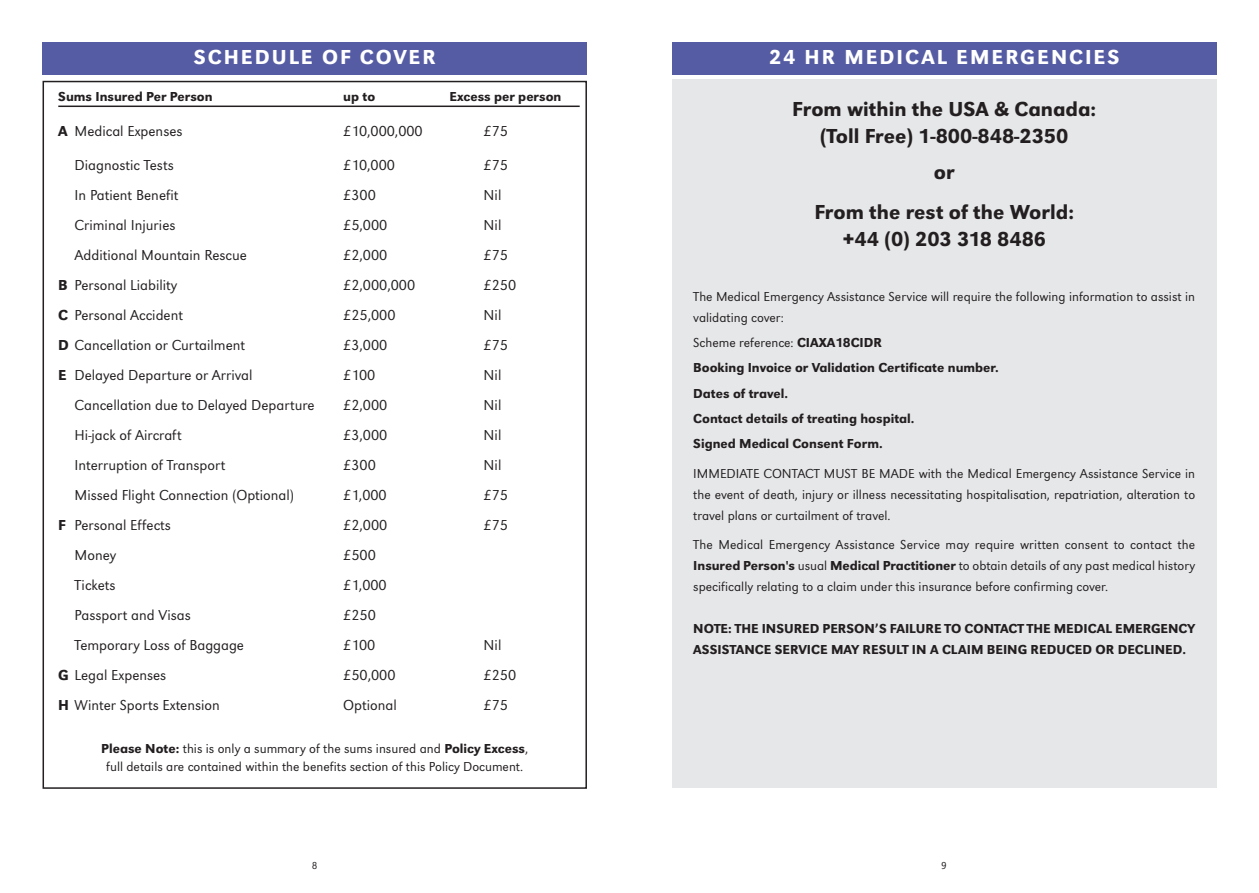
<style>
.page{position:relative;width:1259px;height:893px;background:#fff}
.page>*{position:absolute;margin:0;border:0;box-sizing:border-box;transform-origin:0 0}
.t1{font:500 21px/27px "URW Grotesk T";color:#231f20;text-align:center}
.t2{font:500 21px "URW Grotesk T";letter-spacing:.095em;color:#fff}
.t3{font:300 15px "URW Grotesk T";color:#231f20}
.t4{font:300 13.5px/21px "URW Grotesk T";color:#231f20;text-align:justify}
.t5{font:500 13.5px/25.2px "URW Grotesk T";color:#231f20}
.t6{font:300 10.5px "URW Grotesk T";color:#231f20}
.s1{font-weight:500}
.s2{font-weight:300}
</style>
<div class="page">
<div style="left:672px;top:43px;width:544px;height:32px;background:#555ca3"></div>
<div style="left:672px;top:80px;width:544px;height:708px;background:#e6e7e9"></div>
<hr style="left:58px;top:106px;width:522px;height:1px;background:#231f20">
<div style="left:43px;top:43px;width:544px;height:32px;background:#555ca3"></div>
<h1 class="t2" style="left:194px;top:44px;width:243px">SCHEDULE OF COVER</h1>
<p class="t5" style="left:58px;top:83px;width:156px">Sums Insured Per Person</p>
<p class="t5" style="left:343px;top:83px;width:34px">up to</p>
<p class="t5" style="left:449px;top:83px;width:113px">Excess per person</p>
<p class="t3" style="left:58px;top:122px;width:126px"><span class="s1">A</span> Medical Expenses</p>
<p class="t3" style="left:343px;top:122px;width:81px">£10,000,000</p>
<p class="t3" style="left:483px;top:122px;width:26px">£75</p>
<p class="t3" style="left:75px;top:156px;width:101px">Diagnostic Tests</p>
<p class="t3" style="left:343px;top:156px;width:53px">£10,000</p>
<p class="t3" style="left:483px;top:156px;width:26px">£75</p>
<p class="t3" style="left:75px;top:186px;width:105px">In Patient Benefit</p>
<p class="t3" style="left:343px;top:186px;width:34px">£300</p>
<p class="t3" style="left:483px;top:186px;width:19px">Nil</p>
<p class="t3" style="left:75px;top:216px;width:102px">Criminal Injuries</p>
<p class="t3" style="left:343px;top:216px;width:46px">£5,000</p>
<p class="t3" style="left:483px;top:216px;width:19px">Nil</p>
<p class="t3" style="left:75px;top:246px;width:174px">Additional Mountain Rescue</p>
<p class="t3" style="left:343px;top:246px;width:46px">£2,000</p>
<p class="t3" style="left:483px;top:246px;width:26px">£75</p>
<p class="t3" style="left:58px;top:276px;width:121px"><span class="s1">B</span> Personal Liability</p>
<p class="t3" style="left:343px;top:276px;width:73px">£2,000,000</p>
<p class="t3" style="left:483px;top:276px;width:34px">£250</p>
<p class="t3" style="left:58px;top:306px;width:126px"><span class="s1">C</span> Personal Accident</p>
<p class="t3" style="left:343px;top:306px;width:54px">£25,000</p>
<p class="t3" style="left:483px;top:306px;width:19px">Nil</p>
<p class="t3" style="left:58px;top:336px;width:188px"><span class="s1">D</span> Cancellation or Curtailment</p>
<p class="t3" style="left:343px;top:336px;width:46px">£3,000</p>
<p class="t3" style="left:483px;top:336px;width:26px">£75</p>
<p class="t3" style="left:58px;top:366px;width:196px"><span class="s1">E</span> Delayed Departure or Arrival</p>
<p class="t3" style="left:343px;top:366px;width:34px">£100</p>
<p class="t3" style="left:483px;top:366px;width:19px">Nil</p>
<p class="t3" style="left:75px;top:396px;width:242px">Cancellation due to Delayed Departure</p>
<p class="t3" style="left:343px;top:396px;width:46px">£2,000</p>
<p class="t3" style="left:483px;top:396px;width:19px">Nil</p>
<p class="t3" style="left:75px;top:426px;width:109px">Hi-jack of Aircraft</p>
<p class="t3" style="left:343px;top:426px;width:46px">£3,000</p>
<p class="t3" style="left:483px;top:426px;width:19px">Nil</p>
<p class="t3" style="left:75px;top:456px;width:152px">Interruption of Transport</p>
<p class="t3" style="left:343px;top:456px;width:34px">£300</p>
<p class="t3" style="left:483px;top:456px;width:19px">Nil</p>
<p class="t3" style="left:75px;top:486px;width:221px">Missed Flight Connection (Optional)</p>
<p class="t3" style="left:343px;top:486px;width:45px">£1,000</p>
<p class="t3" style="left:483px;top:486px;width:26px">£75</p>
<p class="t3" style="left:58px;top:516px;width:114px"><span class="s1">F</span> Personal Effects</p>
<p class="t3" style="left:343px;top:516px;width:46px">£2,000</p>
<p class="t3" style="left:483px;top:516px;width:26px">£75</p>
<p class="t3" style="left:75px;top:546px;width:43px">Money</p>
<p class="t3" style="left:343px;top:546px;width:34px">£500</p>
<p class="t3" style="left:75px;top:576px;width:43px">Tickets</p>
<p class="t3" style="left:343px;top:576px;width:45px">£1,000</p>
<p class="t3" style="left:75px;top:606px;width:118px">Passport and Visas</p>
<p class="t3" style="left:343px;top:606px;width:34px">£250</p>
<p class="t3" style="left:75px;top:636px;width:171px">Temporary Loss of Baggage</p>
<p class="t3" style="left:343px;top:636px;width:34px">£100</p>
<p class="t3" style="left:483px;top:636px;width:19px">Nil</p>
<p class="t3" style="left:58px;top:666px;width:110px"><span class="s1">G</span> Legal Expenses</p>
<p class="t3" style="left:343px;top:666px;width:54px">£50,000</p>
<p class="t3" style="left:483px;top:666px;width:34px">£250</p>
<p class="t3" style="left:58px;top:696px;width:163px"><span class="s1">H</span> Winter Sports Extension</p>
<p class="t3" style="left:343px;top:696px;width:55px">Optional</p>
<p class="t3" style="left:483px;top:696px;width:26px">£75</p>
<p class="t4" style="left:101px;top:740px;width:428px;line-height:18px;text-align:center"><span class="s1">Please Note:</span> this is only a summary of the sums insured and <span class="s1">Policy Excess</span>, full details are contained within the benefits section of this Policy Document.</p>
<p class="t6" style="left:312px;top:859px;width:7px">8</p>
<h1 class="t2" style="left:769px;top:44px;width:352px">24 HR MEDICAL EMERGENCIES</h1>
<h1 class="t1" style="left:792px;top:96px;width:305px">From within the USA &amp; Canada: (Toll Free) 1-800-848-2350</h1>
<h1 class="t1" style="left:814px;top:152px;width:261px;line-height:39.8px">or<br>From the rest of the World:</h1>
<h1 class="t1" style="left:842px;top:225px;width:205px">+44 (0) 203 318 8486</h1>
<p class="t4" style="left:693px;top:286px;width:503px">The Medical Emergency Assistance Service will require the following information to assist in validating cover:</p>
<p class="t5" style="left:693px;top:330px;width:307px"><span class="s2">Scheme reference:</span> CIAXA18CIDR<br>Booking Invoice or Validation Certificate number.<br>Dates of travel.<br>Contact details of treating hospital.<br>Signed Medical Consent Form.</p>
<p class="t4" style="left:693px;top:462px;width:503px">IMMEDIATE CONTACT MUST BE MADE with the Medical Emergency Assistance Service in the event of death, injury or illness necessitating hospitalisation, repatriation, alteration to travel plans or curtailment of travel.</p>
<p class="t4" style="left:693px;top:534px;width:503px">The Medical Emergency Assistance Service may require written consent to contact the <span class="s1">Insured Person's</span> usual <span class="s1">Medical Practitioner</span> to obtain details of any past medical history specifically relating to a claim under this insurance before confirming cover.</p>
<p class="t5" style="left:693px;top:618px;width:503px;line-height:21px">NOTE: THE INSURED PERSON’S FAILURE TO CONTACT THE MEDICAL EMERGENCY<br>ASSISTANCE SERVICE MAY RESULT IN A CLAIM BEING REDUCED OR DECLINED.</p>
<p class="t6" style="left:941px;top:859px;width:7px">9</p>
</div>
